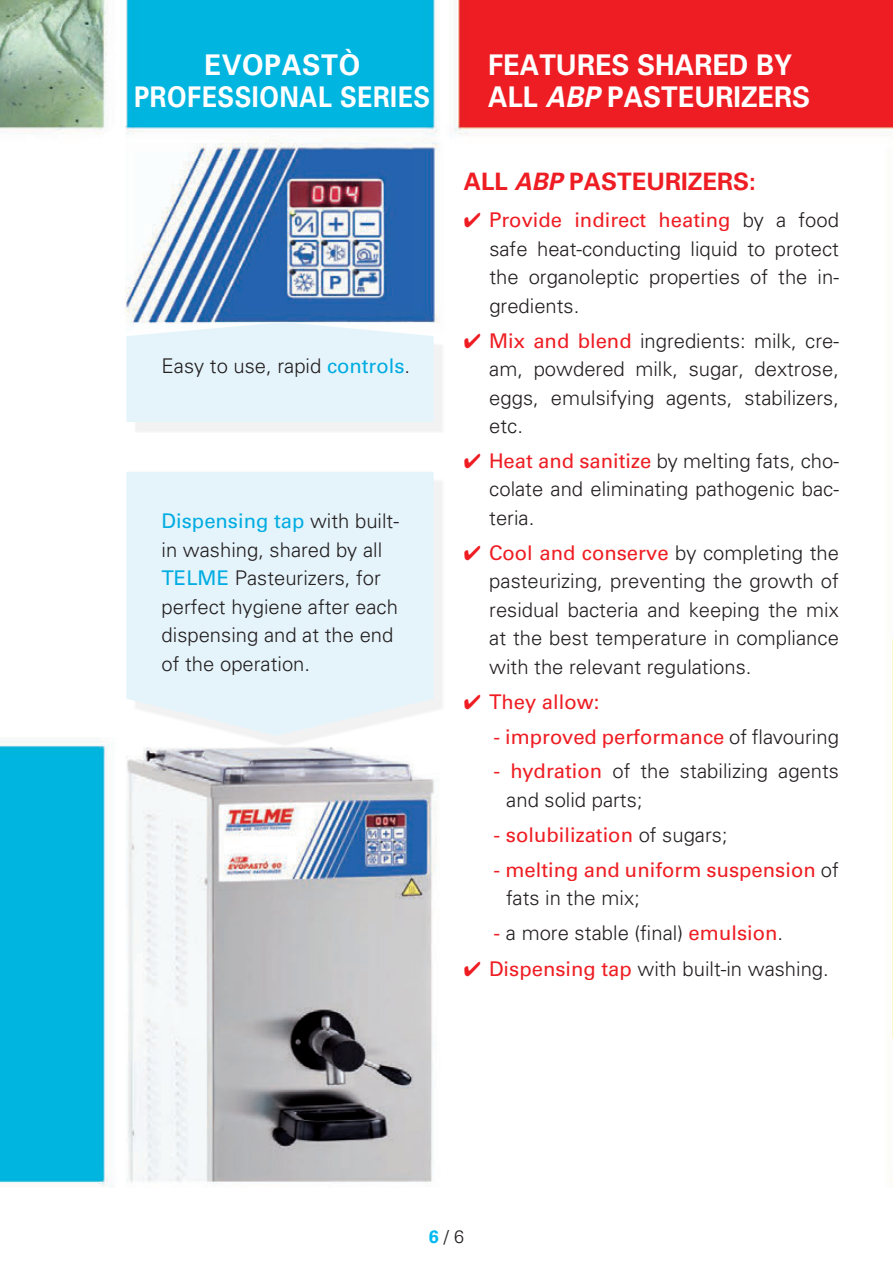
<style>
.page{position:relative;width:893px;height:1263px;background:#fff}
.page>*{position:absolute;margin:0;border:0;box-sizing:border-box;transform-origin:0 0}
.t1{font:700 28.5px/31.5px "Univers";color:#fff;scale:.95 1}
.t2{font:700 28.5px/31.5px "Univers";letter-spacing:.02em;color:#fff;text-align:center}
.t3{font:700 24px "Univers";color:#ee1d23}
.t4{font:300 20.25px/28.5px "Univers";color:#231f20;text-align:justify}
.t5{font:20.25px/28.5px "Univers";color:#ee1d23}
.t6{font:300 18px "Univers";color:#231f20}
.s1{font-weight:400;color:#00ace1}
.s2{font-style:italic}
.s3{color:#ee1d23}
.s4{font-weight:400;color:#ee1d23}
.s5{font-weight:300;color:#231f20}
.s6{font-weight:700;color:#00baf1}
</style>
<div class="page">
<img style="left:0;top:0;width:893px;height:1187px">
<hr style="left:892px;top:639px;width:1px;height:398px;background:#fef7d4">
<div style="left:133px;top:329px;width:311px;height:104px;background:#f2f2f2"></div>
<svg style="left:126px;top:322px;width:308px;height:100px;background:#e6f4fb"></svg>
<img style="left:133px;top:479px;width:311px;height:267px">
<svg style="left:126px;top:472px;width:308px;height:264px;background:#e6f4fa"></svg>
<h1 class="t2" style="left:134px;top:50px;width:298px">EVOPASTÒ<br>PROFESSIONAL SERIES</h1>
<p class="t4" style="left:162px;top:352px;width:250px">Easy to use, rapid <span class="s1">controls</span>.</p>
<p class="t4" style="left:162px;top:507px;width:239px;text-align:left"><span class="s1">Dispensing tap</span> with built&shy;in washing, shared by all<br><span class="s1">TELME</span> Pasteurizers, for perfect hygiene after each dispensing and at the end of the operation.</p>
<h1 class="t1" style="left:488px;top:50px;width:340px">FEATURES SHARED BY<br>ALL <span class="s2">ABP</span> PASTEURIZERS</h1>
<p class="t3" style="left:464px;top:168px;width:294px">ALL <span class="s2">ABP</span> PASTEURIZERS:</p>
<p class="t4" style="left:489px;top:206px;width:351px;text-indent:-26px"><span class="s3">✔</span> <span class="s4">Provide indirect heating</span> by a food safe heat-conducting liquid to protect the organoleptic properties of the in&shy;gredients.</p>
<p class="t4" style="left:489px;top:326px;width:351px;text-indent:-25px"><span class="s3">✔</span> <span class="s4">Mix and blend</span> ingredients: milk, cre&shy;am, powdered milk, sugar, dextrose, eggs, emulsifying agents, stabilizers, etc.</p>
<p class="t4" style="left:489px;top:446px;width:351px;text-indent:-26px"><span class="s3">✔</span> <span class="s4">Heat and sanitize</span> by melting fats, cho&shy;colate and eliminating pathogenic bac&shy;teria.</p>
<p class="t4" style="left:489px;top:538px;width:351px;text-indent:-25px"><span class="s3">✔</span> <span class="s4">Cool and conserve</span> by completing the pasteurizing, preventing the growth of residual bacteria and keeping the mix at the best temperature in compliance with the relevant regulations.</p>
<p class="t5" style="left:464px;top:687px;width:137px">✔ They allow:</p>
<p class="t5" style="left:494px;top:722px;width:347px">- improved performance <span class="s5">of flavouring</span></p>
<p class="t4" style="left:506px;top:757px;width:334px;text-indent:-13px"><span class="s4">- hydration</span> of the stabilizing agents and solid parts;</p>
<p class="t5" style="left:494px;top:820px;width:236px">- solubilization <span class="s5">of sugars;</span></p>
<p class="t5" style="left:506px;top:855px;width:334px;text-indent:-13px">- melting and uniform suspension <span class="s5">of fats in the mix;</span></p>
<p class="t4" style="left:494px;top:919px;width:291px"><span class="s4">-</span> a more stable (final) <span class="s4">emulsion</span>.</p>
<p class="t4" style="left:464px;top:955px;width:367px"><span class="s3">✔</span> <span class="s4">Dispensing tap</span> with built-in washing.</p>
<p class="t6" style="left:429px;top:1226px;width:37px"><span class="s6">6</span> / 6</p>
</div>
